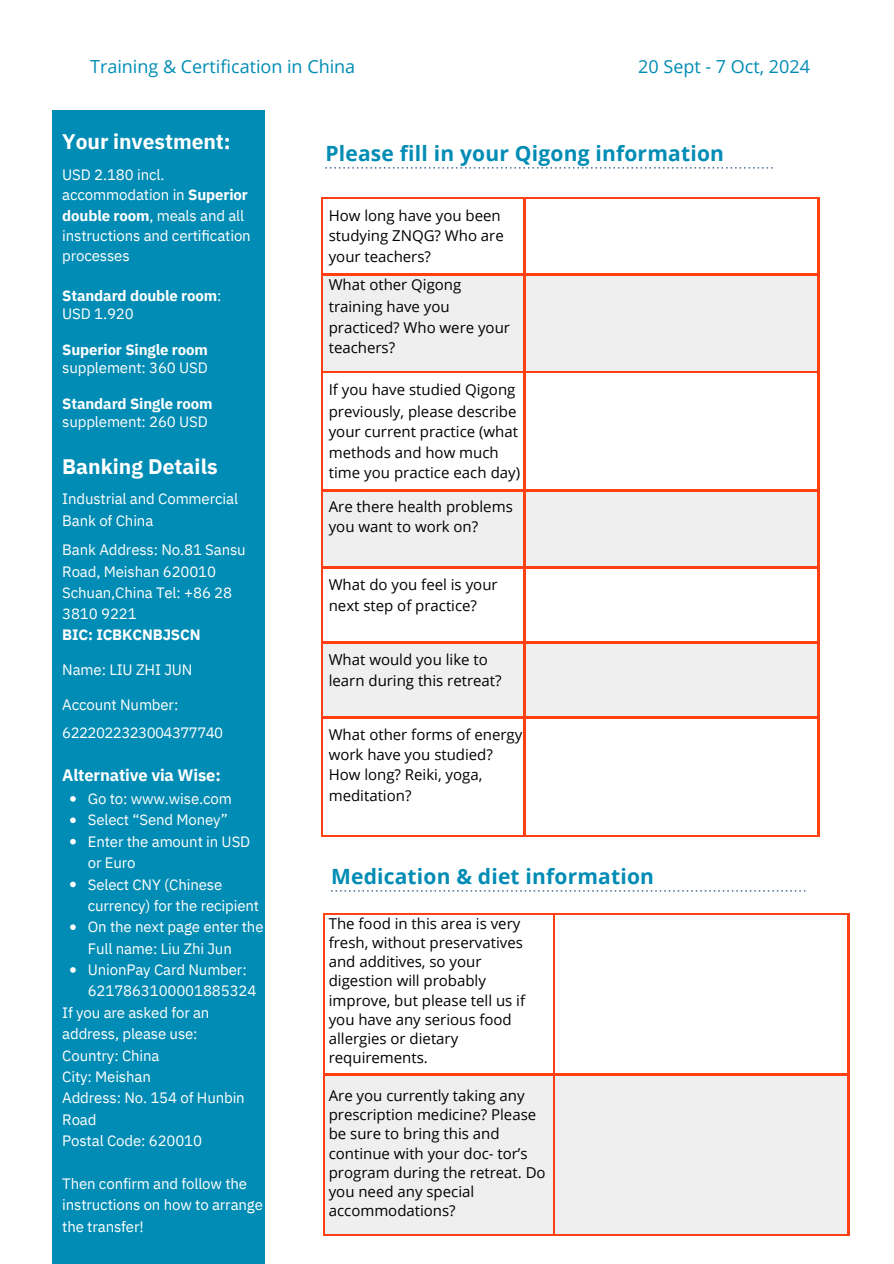
<style>
.page{position:relative;width:894px;height:1264px;background:#fff}
.page>*{position:absolute;margin:0;border:0;box-sizing:border-box;transform-origin:0 0}
.t1{font:700 21px "Open Sans";letter-spacing:.01em;color:#008cb4}
.t2{font:700 21px "IBM Plex Sans";color:#fff}
.t3{font:18px "Open Sans";color:#008cb4}
.t4{font:700 16.5px "IBM Plex Sans";letter-spacing:-.01em;color:#fff}
.t5{font:15px/20.2px "Open Sans";color:#000}
.t6{font:15px/21.3px "IBM Plex Sans";letter-spacing:-.01em;color:#fff}
.t7{font:700 15px/18px "IBM Plex Sans";letter-spacing:-.01em;color:#fff}
.t8{font:15px "IBM Plex Sans";letter-spacing:-.035em;color:#fff}
.s1{font-weight:700}
.s2{font-weight:400}
</style>
<div class="page">
<div style="left:52px;top:110px;width:213px;height:1153px;background:#008cb4"></div>
<svg style="left:330px;top:167px;width:357px;height:2px"></svg>
<svg style="left:335px;top:890px;width:357px;height:1px"></svg>
<div style="left:322px;top:274px;width:202px;height:98px;background:#efefef"></div>
<div style="left:524px;top:274px;width:294px;height:98px;background:#efefef"></div>
<div style="left:322px;top:490px;width:202px;height:77px;background:#efefef"></div>
<div style="left:524px;top:490px;width:294px;height:77px;background:#efefef"></div>
<div style="left:322px;top:642px;width:202px;height:75px;background:#efefef"></div>
<div style="left:524px;top:642px;width:294px;height:75px;background:#efefef"></div>
<hr style="left:523px;top:197px;width:2px;height:639px;background:#ff4013">
<hr style="left:321px;top:274px;width:498px;height:1px;background:#ff4013">
<hr style="left:321px;top:371px;width:498px;height:2px;background:#ff4013">
<hr style="left:321px;top:490px;width:498px;height:1px;background:#ff4013">
<hr style="left:321px;top:566px;width:498px;height:2px;background:#ff4013">
<hr style="left:321px;top:641px;width:498px;height:2px;background:#ff4013">
<hr style="left:321px;top:716px;width:498px;height:2px;background:#ff4013">
<hr style="left:321px;top:197px;width:2px;height:639px;background:#ff4013">
<hr style="left:817px;top:197px;width:2px;height:639px;background:#ff4013">
<hr style="left:321px;top:197px;width:498px;height:2px;background:#ff4013">
<hr style="left:321px;top:835px;width:498px;height:1px;background:#ff4013">
<div style="left:324px;top:1074px;width:230px;height:160px;background:#efefef"></div>
<div style="left:554px;top:1074px;width:294px;height:160px;background:#efefef"></div>
<hr style="left:553px;top:913px;width:1px;height:322px;background:#ff4013">
<hr style="left:323px;top:1073px;width:525px;height:2px;background:#ff4013">
<hr style="left:323px;top:913px;width:2px;height:322px;background:#ff4013">
<hr style="left:847px;top:913px;width:1px;height:322px;background:#ff4013">
<hr style="left:323px;top:913px;width:525px;height:1px;background:#ff4013">
<hr style="left:323px;top:1234px;width:525px;height:1px;background:#ff4013">
<svg style="left:70px;top:796px;width:6px;height:5px"></svg>
<svg style="left:70px;top:817px;width:6px;height:6px"></svg>
<svg style="left:70px;top:838px;width:6px;height:6px"></svg>
<svg style="left:70px;top:881px;width:6px;height:6px"></svg>
<svg style="left:70px;top:924px;width:6px;height:6px"></svg>
<svg style="left:70px;top:967px;width:6px;height:5px"></svg>
<p class="t3" style="left:90px;top:54px;width:267px">Training &amp; Certification in China</p>
<p class="t3" style="left:638px;top:54px;width:173px">20 Sept - 7 Oct, 2024</p>
<h3 class="t2" style="left:62px;top:128px;width:170px">Your investment:</h3>
<p class="t6" style="left:62px;top:164px;width:190px;line-height:20.2px">USD 2.180 incl. accommodation in <span class="s1">Superior double room</span>, meals and all instructions and certification processes</p>
<p class="t7" style="left:62px;top:286px;width:161px">Standard double room<span class="s2">:</span></p>
<p class="t6" style="left:62px;top:302px;width:73px">USD 1.920</p>
<p class="t7" style="left:62px;top:340px;width:147px">Superior Single room <span class="s2">supplement: 360 USD</span></p>
<p class="t7" style="left:62px;top:394px;width:152px">Standard Single room <span class="s2">supplement: 260 USD</span></p>
<h3 class="t2" style="left:62px;top:453px;width:157px">Banking Details</h3>
<h1 class="t6" style="left:62px;top:488px;width:177px">Industrial and Commercial<br>Bank of China</h1>
<p class="t6" style="left:62px;top:538px;width:185px">Bank Address: No.81 Sansu</p>
<p class="t6" style="left:62px;top:561px;width:155px">Road, Meishan 620010</p>
<p class="t6" style="left:62px;top:581px;width:171px">Schuan,China Tel: +86 28</p>
<p class="t6" style="left:62px;top:603px;width:76px">3810 9221</p>
<p class="t7" style="left:62px;top:626px;width:140px">BIC: ICBKCNBJSCN</p>
<h1 class="t6" style="left:62px;top:659px;width:132px">Name: LIU ZHI JUN</h1>
<p class="t6" style="left:62px;top:694px;width:118px">Account Number:</p>
<p class="t8" style="left:62px;top:723px;width:162px">6222022323004377740</p>
<p class="t4" style="left:62px;top:764px;width:160px">Alternative via Wise:</p>
<p class="t6" style="left:88px;top:787px;width:146px">Go to: www.wise.com</p>
<p class="t6" style="left:88px;top:809px;width:141px">Select “Send Money”</p>
<p class="t6" style="left:88px;top:830px;width:164px">Enter the amount in USD or Euro</p>
<h1 class="t6" style="left:88px;top:873px;width:173px">Select CNY (Chinese currency) for the recipient</h1>
<p class="t6" style="left:88px;top:916px;width:177px">On the next page enter the<br>Full name: Liu Zhi Jun</p>
<p class="t6" style="left:88px;top:958px;width:170px">UnionPay Card Number:<br>6217863100001885324</p>
<p class="t6" style="left:62px;top:1001px;width:149px">If you are asked for an address, please use:</p>
<p class="t6" style="left:62px;top:1044px;width:99px">Country: China</p>
<p class="t6" style="left:62px;top:1065px;width:90px">City: Meishan</p>
<p class="t6" style="left:62px;top:1087px;width:184px">Address: No. 154 of Hunbin<br>Road</p>
<p class="t6" style="left:62px;top:1129px;width:141px">Postal Code: 620010</p>
<p class="t6" style="left:62px;top:1172px;width:202px">Then confirm and follow the instructions on how to arrange the transfer!</p>
<p class="t1" style="left:325px;top:139px;width:400px">Please fill in your Qigong information</p>
<p class="t5" style="left:329px;top:205px;width:176px">How long have you been studying ZNQG? Who are your teachers?</p>
<p class="t5" style="left:329px;top:274px;width:134px">What other Qigong</p>
<p class="t5" style="left:329px;top:296px;width:122px">training have you</p>
<p class="t5" style="left:329px;top:317px;width:183px">practiced? Who were your</p>
<p class="t5" style="left:329px;top:337px;width:68px">teachers?</p>
<p class="t5" style="left:329px;top:378px;width:188px">If you have studied Qigong</p>
<p class="t5" style="left:329px;top:401px;width:189px">previously, please describe</p>
<p class="t5" style="left:329px;top:421px;width:191px">your current practice (what</p>
<p class="t5" style="left:329px;top:441px;width:171px">methods and how much</p>
<p class="t5" style="left:329px;top:462px;width:193px">time you practice each day)</p>
<p class="t5" style="left:329px;top:495px;width:185px">Are there health problems</p>
<p class="t5" style="left:329px;top:516px;width:151px">you want to work on?</p>
<h2 class="t5" style="left:329px;top:574px;width:170px">What do you feel is your next step of practice?</h2>
<p class="t5" style="left:329px;top:649px;width:174px">What would you like to learn during this retreat?</p>
<h1 class="t5" style="left:329px;top:724px;width:195px">What other forms of energy work have you studied?<br>How long? Reiki, yoga, meditation?</h1>
<p class="t1" style="left:331px;top:861px;width:324px">Medication &amp; diet information</p>
<p class="t5" style="left:329px;top:913px;width:198px;line-height:19.2px">The food in this area is very fresh, without preservatives and additives, so your digestion will probably improve, but please tell us if you have any serious food allergies or dietary requirements.</p>
<p class="t5" style="left:329px;top:1085px;width:197px">Are you currently taking any</p>
<p class="t5" style="left:329px;top:1104px;width:209px">prescription medicine? Please</p>
<p class="t5" style="left:329px;top:1123px;width:172px">be sure to bring this and</p>
<p class="t5" style="left:329px;top:1142px;width:200px">continue with your doc- tor’s</p>
<p class="t5" style="left:329px;top:1161px;width:218px">program during the retreat. Do</p>
<p class="t5" style="left:329px;top:1180px;width:147px">you need any special</p>
<p class="t5" style="left:329px;top:1199px;width:128px">accommodations?</p>
</div>
